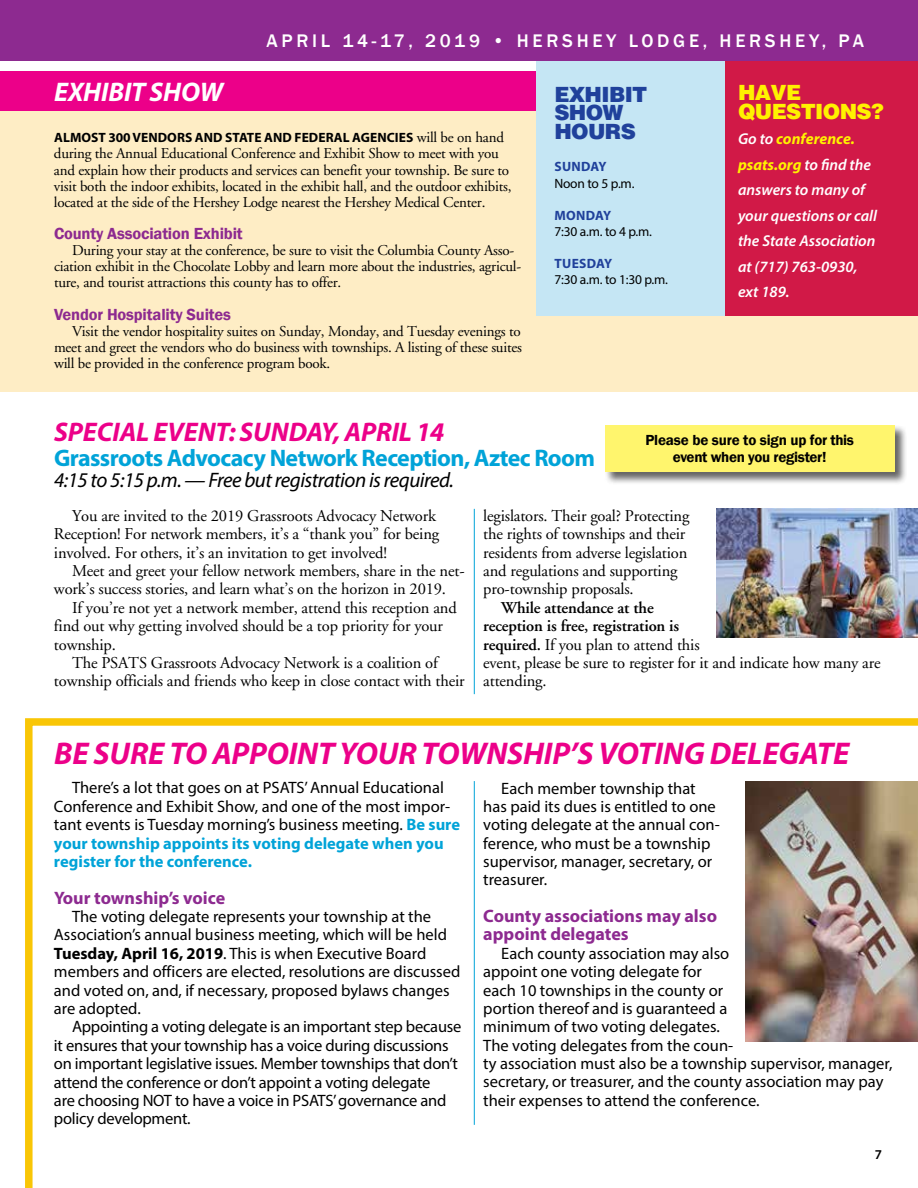
<style>
.page{position:relative;width:918px;height:1188px;background:#fff}
.page>*{position:absolute;margin:0;border:0;box-sizing:border-box;transform-origin:0 0}
.t1{font:italic 700 31.5px "Myriad Pro";letter-spacing:-.005em;color:#ec0089}
.t2{font:italic 700 27px "Myriad Pro";letter-spacing:-.005em;color:#ec0089}
.t3{font:italic 700 27px "Myriad Pro";letter-spacing:-.005em;color:#fff}
.t4{font:700 24px "Myriad Pro";letter-spacing:-.025em;color:#00a3d8}
.t5{font:italic 21px "Myriad Pro";letter-spacing:-.025em;color:#000}
.t6{font:900 21px/18.8px "Helvetica";letter-spacing:-.03em;color:#20419b}
.t7{font:900 21px/18.8px "Helvetica";letter-spacing:-.03em;color:#fff200}
.t8{font:500 18.75px "Franklin Gothic";letter-spacing:.2em;color:#fff}
.t9{font:700 18px/18.5px "Myriad Pro";color:#8d2a90}
.t10{font:16.5px/18.5px "Myriad Pro";color:#000}
.t11{font:16.5px/18.5px "Adobe Garamond";letter-spacing:-.01em;color:#000}
.t12{font:600 16.5px "Franklin Gothic";letter-spacing:-.01em;color:#8d2a90}
.t13{font:italic 600 15.75px/25.5px "Myriad Pro";color:#fff}
.t14{font:15px/16.2px "Adobe Garamond";letter-spacing:-.015em;color:#000}
.t15{font:600 15px/16.5px "Franklin Gothic";letter-spacing:-.02em;color:#000;text-align:center}
.t16{font:700 13.5px "Myriad Pro";letter-spacing:.005em;color:#000}
.t17{font:13.5px "Myriad Pro";letter-spacing:-.015em;color:#000}
.t18{font:700 13.5px "Myriad Pro";letter-spacing:.02em;color:#20419b}
.t19{font:600 13.5px "Myriad Pro";color:#000}
.s1{font-family:"Adobe Garamond";font-weight:400;font-size:15px}
.s2{font-weight:700;color:#fff200}
.s3{font-weight:600}
.s4{font-weight:700;color:#00a3d8}
.s5{font-weight:700}
</style>
<div class="page">
<div style="left:0;top:99px;width:918px;height:292px;background:#feedc5"></div>
<svg style="left:25px;top:718px;width:893px;height:470px"></svg>
<div style="left:0;top:71px;width:554px;height:40px;background:#ec0089"></div>
<div style="left:725px;top:49px;width:193px;height:266px;background:#d11947"></div>
<div style="left:536px;top:0;width:189px;height:315px;background:#c5e6f4"></div>
<div style="left:0;top:0;width:918px;height:60px;background:#8d2a90"></div>
<div style="left:604px;top:425px;width:303px;height:60px;background:#000;opacity:.61"></div>
<div style="left:605px;top:426px;width:290px;height:46px;background:#fff56d"></div>
<hr style="left:474px;top:509px;width:1px;height:185px;background:#00a3d8">
<hr style="left:474px;top:781px;width:1px;height:344px;background:#00a3d8">
<img style="left:716px;top:509px;width:202px;height:129px">
<img style="left:745px;top:781px;width:173px;height:261px">
<p class="t8" style="left:266px;top:29px;width:599px">APRIL 14-17, 2019 • HERSHEY LODGE, HERSHEY, PA</p>
<h2 class="t3" style="left:54px;top:74px;width:170px">EXHIBIT SHOW</h2>
<p class="t16" style="left:54px;top:129px;width:451px">ALMOST 300 VENDORS AND STATE AND FEDERAL AGENCIES <span class="s1">will be on hand</span></p>
<p class="t14" style="left:54px;top:146px;width:459px">during the Annual Educational Conference and Exhibit Show to meet with you and explain how their products and services can benefit your township. Be sure to visit both the indoor exhibits, located in the exhibit hall, and the outdoor exhibits, located at the side of the Hershey Lodge nearest the Hershey Medical Center.</p>
<p class="t12" style="left:54px;top:223px;width:190px">County Association Exhibit</p>
<p class="t14" style="left:54px;top:243px;width:469px;text-indent:18px">During your stay at the conference, be sure to visit the Columbia County Asso&shy;ciation exhibit in the Chocolate Lobby and learn more about the industries, agricul&shy;ture, and tourist attractions this county has to offer.</p>
<p class="t12" style="left:54px;top:304px;width:178px">Vendor Hospitality Suites</p>
<p class="t14" style="left:54px;top:323px;width:470px;text-align:justify;text-indent:18px">Visit the vendor hospitality suites on Sunday, Monday, and Tuesday evenings to meet and greet the vendors who do business with townships. A listing of these suites will be provided in the conference program book.</p>
<p class="t6" style="left:554px;top:84px;width:95px">EXHIBIT<br>SHOW<br>HOURS</p>
<p class="t18" style="left:555px;top:158px;width:54px">SUNDAY</p>
<p class="t17" style="left:554px;top:175px;width:82px">Noon to 5 p.m.</p>
<p class="t18" style="left:555px;top:206px;width:58px">MONDAY</p>
<p class="t17" style="left:554px;top:223px;width:99px">7:30 a.m. to 4 p.m.</p>
<p class="t18" style="left:555px;top:255px;width:59px">TUESDAY</p>
<p class="t17" style="left:554px;top:271px;width:115px">7:30 a.m. to 1:30 p.m.</p>
<p class="t7" style="left:738px;top:82px;width:147px">HAVE<br>QUESTIONS?</p>
<p class="t13" style="left:738px;top:126px;width:141px">Go to <span class="s2">conference. psats.org</span> to find the answers to many of your questions or call the State Association at (717) 763-0930, ext 189.</p>
<h2 class="t2" style="left:54px;top:414px;width:392px">SPECIAL EVENT: SUNDAY, APRIL 14</h2>
<h3 class="t4" style="left:54px;top:442px;width:543px">Grassroots Advocacy Network Reception, Aztec Room</h3>
<p class="t5" style="left:54px;top:467px;width:401px">4:15 to 5:15 p.m. — Free but registration is required.</p>
<p class="t15" style="left:645px;top:432px;width:210px">Please be sure to sign up for this event when you register!</p>
<p class="t11" style="left:54px;top:507px;width:387px;text-indent:18px">You are invited to the 2019 Grassroots Advocacy Network<br>Reception! For network members, it’s a “thank you” for being involved. For others, it’s an invitation to get involved!</p>
<p class="t11" style="left:54px;top:562px;width:412px;text-indent:18px">Meet and greet your fellow network members, share in the net&shy;work’s success stories, and learn what’s on the horizon in 2019.</p>
<p class="t11" style="left:54px;top:599px;width:404px;text-indent:18px">If you’re not yet a network member, attend this reception and find out why getting involved should be a top priority for your township.</p>
<p class="t11" style="left:54px;top:654px;width:412px;text-align:center">The PSATS Grassroots Advocacy Network is a coalition of township officials and friends who keep in close contact with their</p>
<p class="t11" style="left:483px;top:507px;width:208px">legislators. Their goal? Protecting the rights of townships and their residents from adverse legislation and regulations and supporting pro-township proposals.</p>
<p class="t11" style="left:483px;top:599px;width:399px;text-indent:18px"><span class="s3">While attendance at the<br>reception is free, registration is<br>required.</span> If you plan to attend this<br>event, please be sure to register for it and indicate how many are attending.</p>
<h1 class="t1" style="left:54px;top:733px;width:797px">BE SURE TO APPOINT YOUR TOWNSHIP’S VOTING DELEGATE</h1>
<p class="t10" style="left:54px;top:778px;width:408px;text-indent:18px">There’s a lot that goes on at PSATS’ Annual Educational Conference and Exhibit Show, and one of the most impor&shy;tant events is Tuesday morning’s business meeting. <span class="s4">Be sure your township appoints its voting delegate when you register for the conference.</span></p>
<p class="t9" style="left:54px;top:888px;width:173px">Your township’s voice</p>
<p class="t10" style="left:54px;top:907px;width:408px;text-indent:18px">The voting delegate represents your township at the Association’s annual business meeting, which will be held <span class="s5">Tuesday, April 16, 2019</span>. This is when Executive Board members and officers are elected, resolutions are discussed and voted on, and, if necessary, proposed bylaws changes are adopted.</p>
<p class="t10" style="left:54px;top:1017px;width:409px;text-indent:18px">Appointing a voting delegate is an important step because it ensures that your township has a voice during discussions on important legislative issues. Member townships that don’t attend the conference or don’t appoint a voting delegate<br>are choosing NOT to have a voice in PSATS’ governance and policy development.</p>
<p class="t10" style="left:483px;top:779px;width:238px;text-indent:18px">Each member township that has paid its dues is entitled to one voting delegate at the annual con&shy;ference, who must be a township supervisor, manager, secretary, or treasurer.</p>
<p class="t9" style="left:483px;top:906px;width:235px">County associations may also appoint delegates</p>
<p class="t10" style="left:483px;top:944px;width:411px;text-indent:18px">Each county association may also<br>appoint one voting delegate for<br>each 10 townships in the county or<br>portion thereof and is guaranteed a<br>minimum of two voting delegates.<br>The voting delegates from the coun-<br>ty association must also be a township supervisor, manager, secretary, or treasurer, and the county association may pay their expenses to attend the conference.</p>
<p class="t19" style="left:875px;top:1146px;width:9px">7</p>
</div>
